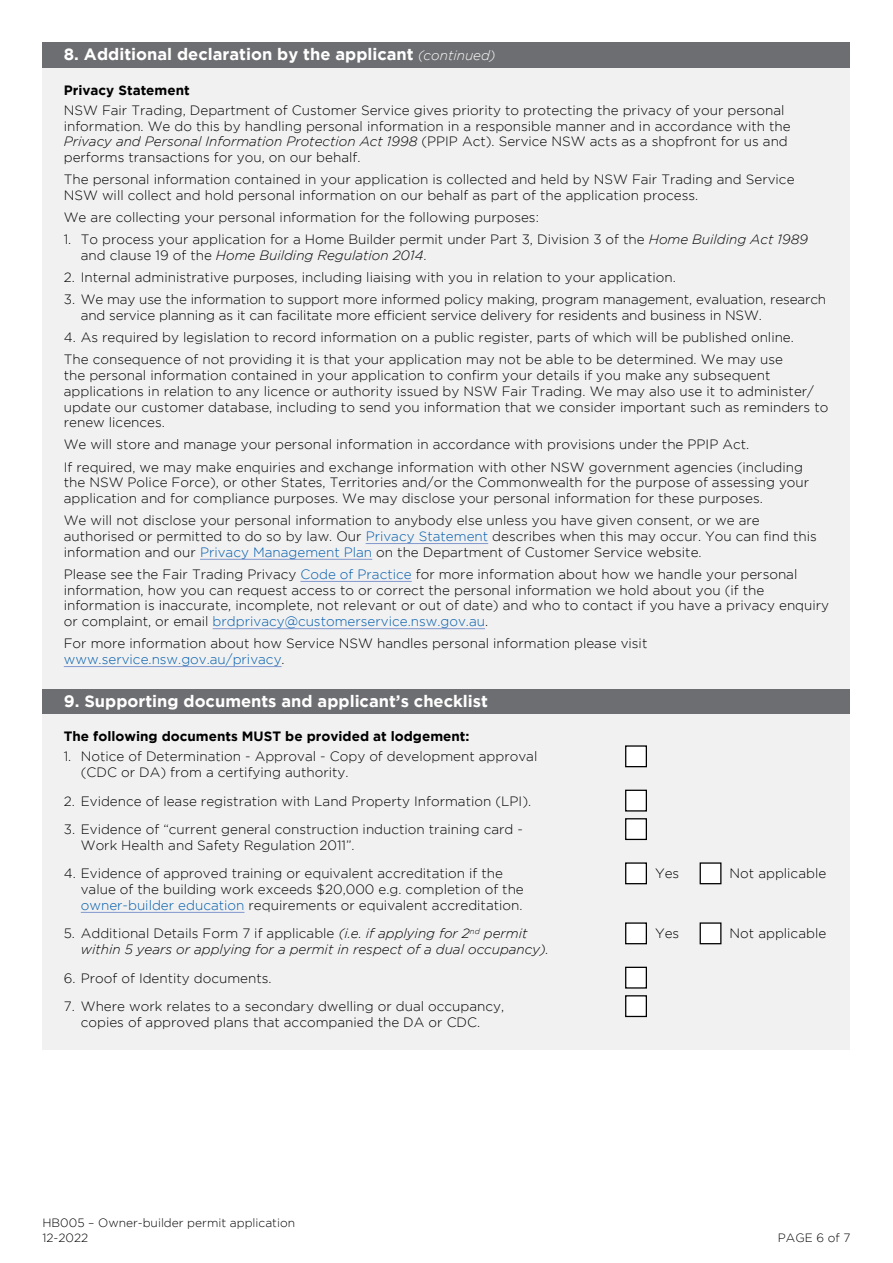
<style>
.page{position:relative;width:893px;height:1263px;background:#fff}
.page>*{position:absolute;margin:0;border:0;box-sizing:border-box;transform-origin:0 0}
.Questions_L1{font:700 16.5px "Gotham";color:#fff}
.Body{font:300 13.5px/15.8px "Gotham";color:#000}
.Numbered_L1{font:300 13.5px/15.8px "Gotham";color:#000}
.Numbered_L1-2{font:italic 300 13.5px "Gotham";color:#000}
.Body_before_bullets{font:700 13.5px "Gotham";color:#000}
.Heading_3{font:700 13.5px "Gotham";color:#000}
.t1{font:300 12px/14.4px "Gotham";color:#000}
.s1{font-weight:300;font-style:italic;font-size:13.5px}
.s2{font-style:italic}
.s3{color:#005baa}
</style>
<div class="page">
<div style="left:43px;top:43px;width:807px;height:25px;background:#6d6e71"></div>
<div style="left:43px;top:68px;width:807px;height:621px;background:#f1f1f2"></div>
<hr style="left:366px;top:543px;width:122px;height:1px;background:#8298cd">
<hr style="left:200px;top:559px;width:172px;height:1px;background:#8298cd">
<hr style="left:300px;top:581px;width:112px;height:1px;background:#8298cd">
<hr style="left:213px;top:628px;width:272px;height:1px;background:#8298cd">
<hr style="left:64px;top:666px;width:218px;height:1px;background:#8298cd">
<div style="left:43px;top:689px;width:807px;height:25px;background:#6d6e71"></div>
<div style="left:43px;top:714px;width:807px;height:336px;background:#f1f1f2"></div>
<hr style="left:81px;top:912px;width:163px;height:1px;background:#8298cd">
<div style="left:626px;top:746px;width:20px;height:21px;background:#fff"></div>
<div style="left:625px;top:745px;width:22px;height:22px;border:1px solid #000"></div>
<div style="left:626px;top:790px;width:20px;height:21px;background:#fff"></div>
<div style="left:625px;top:790px;width:22px;height:21px;border:1px solid #000"></div>
<div style="left:626px;top:819px;width:20px;height:20px;background:#fff"></div>
<div style="left:625px;top:818px;width:22px;height:22px;border:1px solid #000"></div>
<div style="left:626px;top:863px;width:20px;height:21px;background:#fff"></div>
<div style="left:625px;top:862px;width:22px;height:22px;border:1px solid #000"></div>
<div style="left:700px;top:863px;width:21px;height:21px;background:#fff"></div>
<div style="left:700px;top:862px;width:21px;height:22px;border:1px solid #000"></div>
<div style="left:626px;top:923px;width:20px;height:21px;background:#fff"></div>
<div style="left:625px;top:922px;width:22px;height:22px;border:1px solid #000"></div>
<div style="left:700px;top:923px;width:21px;height:21px;background:#fff"></div>
<div style="left:700px;top:922px;width:21px;height:22px;border:1px solid #000"></div>
<div style="left:626px;top:967px;width:20px;height:21px;background:#fff"></div>
<div style="left:625px;top:967px;width:22px;height:21px;border:1px solid #000"></div>
<div style="left:626px;top:996px;width:20px;height:20px;background:#fff"></div>
<div style="left:625px;top:995px;width:22px;height:22px;border:1px solid #000"></div>
<p class="Questions_L1" style="left:64px;top:45px;width:433px">8. Additional declaration by the applicant <span class="s1">(continued)</span></p>
<p class="Heading_3" style="left:64px;top:82px;width:127px">Privacy Statement</p>
<p class="Body" style="left:64px;top:102px;width:728px">NSW Fair Trading, Department of Customer Service gives priority to protecting the privacy of your personal information. We do this by handling personal information in a responsible manner and in accordance with the <span class="s2">Privacy and Personal Information Protection Act 1998</span> (PPIP Act). Service NSW acts as a shopfront for us and performs transactions for you, on our behalf.</p>
<p class="Body" style="left:64px;top:171px;width:732px">The personal information contained in your application is collected and held by NSW Fair Trading and Service<br>NSW will collect and hold personal information on our behalf as part of the application process.</p>
<p class="Body" style="left:64px;top:209px;width:477px">We are collecting your personal information for the following purposes:</p>
<p class="Numbered_L1" style="left:81px;top:231px;width:729px;text-indent:-17px">1. To process your application for a Home Builder permit under Part 3, Division 3 of the <span class="s2">Home Building Act 1989 </span>and clause 19 of the <span class="s2">Home Building Regulation 2014</span>.</p>
<p class="Numbered_L1" style="left:64px;top:269px;width:613px">2. Internal administrative purposes, including liaising with you in relation to your application.</p>
<p class="Numbered_L1" style="left:81px;top:291px;width:747px;text-indent:-17px">3. We may use the information to support more informed policy making, program management, evaluation, research and service planning as it can facilitate more efficient service delivery for residents and business in NSW.</p>
<p class="Numbered_L1" style="left:64px;top:329px;width:732px">4. As required by legislation to record information on a public register, parts of which will be published online.</p>
<p class="Body" style="left:64px;top:351px;width:766px">The consequence of not providing it is that your application may not be able to be determined. We may use<br>the personal information contained in your application to confirm your details if you make any subsequent applications in relation to any licence or authority issued by NSW Fair Trading. We may also use it to administer/ update our customer database, including to send you information that we consider important such as reminders to renew licences.</p>
<p class="Body" style="left:64px;top:437px;width:687px">We will store and manage your personal information in accordance with provisions under the PPIP Act.</p>
<p class="Body" style="left:64px;top:459px;width:747px">If required, we may make enquiries and exchange information with other NSW government agencies (including the NSW Police Force), or other States, Territories and/or the Commonwealth for the purpose of assessing your application and for compliance purposes. We may disclose your personal information for these purposes.</p>
<p class="Body" style="left:64px;top:512px;width:755px">We will not disclose your personal information to anybody else unless you have given consent, or we are authorised or permitted to do so by law. Our <span class="s3">Privacy Statement</span> describes when this may occur. You can find this information and our <span class="s3">Privacy Management Plan</span> on the Department of Customer Service website.</p>
<p class="Body" style="left:64px;top:566px;width:767px">Please see the Fair Trading Privacy <span class="s3">Code of Practice</span> for more information about how we handle your personal information, how you can request access to or correct the personal information we hold about you (if the information is inaccurate, incomplete, not relevant or out of date) and who to contact if you have a privacy enquiry or complaint, or email <span class="s3">brdprivacy@customerservice.nsw.gov.au</span>.</p>
<p class="Body" style="left:64px;top:635px;width:585px">For more information about how Service NSW handles personal information please visit <span class="s3">www.service.nsw.gov.au/privacy</span>.</p>
<p class="Questions_L1" style="left:64px;top:691px;width:426px">9. Supporting documents and applicant’s checklist</p>
<p class="Body_before_bullets" style="left:64px;top:729px;width:407px">The following documents MUST be provided at lodgement:</p>
<p class="Body" style="left:81px;top:748px;width:458px;text-indent:-17px">1. Notice of Determination - Approval - Copy of development approval (CDC or DA) from a certifying authority.</p>
<p class="Body" style="left:64px;top:793px;width:469px">2. Evidence of lease registration with Land Property Information (LPI).</p>
<p class="Body" style="left:81px;top:821px;width:444px;text-indent:-17px">3. Evidence of “current general construction induction training card -<br>Work Health and Safety Regulation 2011”.</p>
<p class="Numbered_L1" style="left:64px;top:865px;width:441px">4. Evidence of approved training or equivalent accreditation if the</p>
<p class="Body" style="left:655px;top:865px;width:26px">Yes</p>
<p class="Body" style="left:730px;top:865px;width:98px">Not applicable</p>
<p class="Numbered_L1" style="left:81px;top:881px;width:445px">value of the building work exceeds $20,000 e.g. completion of the <span class="s3">owner-builder education</span> requirements or equivalent accreditation.</p>
<p class="Numbered_L1" style="left:64px;top:925px;width:465px">5. Additional Details Form 7 if applicable <span class="s2">(i.e. if applying for 2</span><sup>nd</sup> <span class="s2">permit</span></p>
<p class="Body" style="left:655px;top:925px;width:26px">Yes</p>
<p class="Body" style="left:730px;top:925px;width:98px">Not applicable</p>
<p class="Numbered_L1-2" style="left:81px;top:942px;width:470px">within 5 years or applying for a permit in respect of a dual occupancy).</p>
<p class="Body" style="left:64px;top:970px;width:209px">6. Proof of Identity documents.</p>
<p class="Body" style="left:64px;top:998px;width:442px;text-align:center">7. Where work relates to a secondary dwelling or dual occupancy, copies of approved plans that accompanied the DA or CDC.</p>
<p class="t1" style="left:43px;top:1216px;width:254px">HB005 – Owner-builder permit application<br>12-2022</p>
<p class="t1" style="left:778px;top:1230px;width:74px">PAGE 6 of 7</p>
</div>
